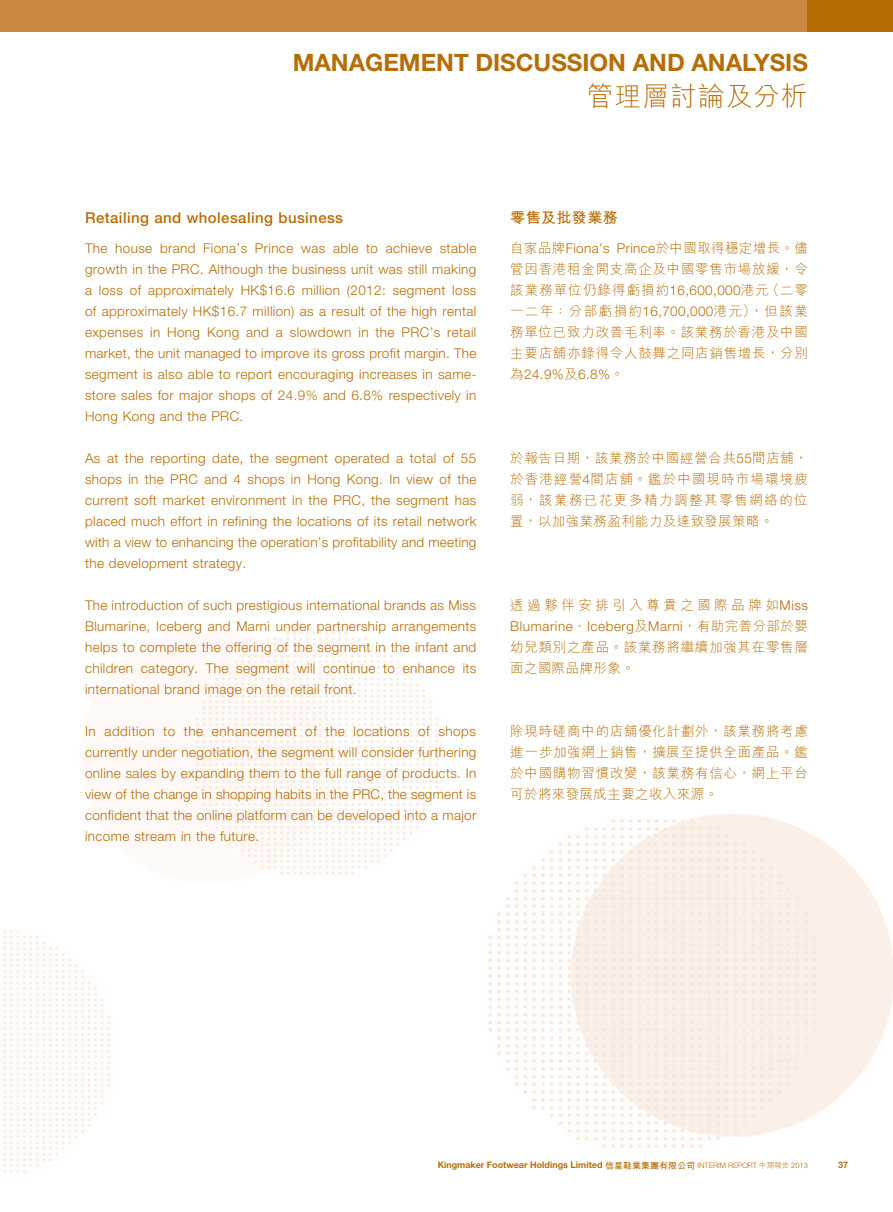
<style>
.page{position:relative;width:893px;height:1212px;background:#fff}
.page>*{position:absolute;margin:0;border:0;box-sizing:border-box;transform-origin:0 0}
.t1{font:300 27px "M Hei HK";letter-spacing:.03em;color:#b76d06}
.t2{font:700 24px "Helvetica Neue LT Std";color:#b76d06}
.t3{font:500 15px "Helvetica Neue LT Std";letter-spacing:.03em;color:#b76d06}
.t4{font:700 15px "M Hei HK";letter-spacing:.03em;color:#b76d06}
.t5{font:300 13.5px/21px "Helvetica Neue LT Std";letter-spacing:.03em;color:#b76d06;text-align:justify}
.t6{font:300 13.5px/21px "M Hei HK";letter-spacing:.055em;color:#b76d06;text-align:justify}
.t7{font:300 13.5px "M Hei HK";letter-spacing:.26em;color:#b76d06}
.t8{font:700 9px "Helvetica Neue LT Std";color:#b76d06}
.s1{font-family:"Helvetica Neue LT Std"}
.s2{font-family:"M Hei HK"}
.s3{font-weight:300;font-size:7.5px}
.s4{font-family:"M Hei HK";font-weight:300;font-size:7.5px}
</style>
<div class="page">
<img style="left:0;top:31px;width:893px;height:1142px">
<div style="left:0;top:0;width:807px;height:31px;background:#cb8842"></div>
<div style="left:807px;top:0;width:86px;height:31px;background:#b76d06"></div>
<h2 class="t2" style="left:293px;top:47px;width:517px">MANAGEMENT DISCUSSION AND ANALYSIS</h2>
<h1 class="t1" style="left:587px;top:77px;width:223px">管理層討論及分析</h1>
<p class="t3" style="left:85px;top:209px;width:260px">Retailing and wholesaling business</p>
<p class="t5" style="left:85px;top:237px;width:393px">The house brand Fiona’s Prince was able to achieve stable growth in the PRC. Although the business unit was still making a loss of approximately HK$16.6 million (2012: segment loss of approximately HK$16.7 million) as a result of the high rental expenses in Hong Kong and a slowdown in the PRC’s retail market, the unit managed to improve its gross profit margin. The segment is also able to report encouraging increases in same&shy;store sales for major shops of 24.9% and 6.8% respectively in Hong Kong and the PRC.</p>
<p class="t5" style="left:85px;top:447px;width:393px">As at the reporting date, the segment operated a total of 55 shops in the PRC and 4 shops in Hong Kong. In view of the current soft market environment in the PRC, the segment has placed much effort in refining the locations of its retail network with a view to enhancing the operation’s profitability and meeting the development strategy.</p>
<p class="t5" style="left:85px;top:594px;width:393px">The introduction of such prestigious international brands as Miss Blumarine, Iceberg and Marni under partnership arrangements helps to complete the offering of the segment in the infant and children category. The segment will continue to enhance its international brand image on the retail front.</p>
<p class="t5" style="left:85px;top:720px;width:393px">In addition to the enhancement of the locations of shops currently under negotiation, the segment will consider furthering online sales by expanding them to the full range of products. In view of the change in shopping habits in the PRC, the segment is confident that the online platform can be developed into a major income stream in the future.</p>
<p class="t4" style="left:510px;top:207px;width:109px">零售及批發業務</p>
<p class="t6" style="left:510px;top:237px;width:299px">自家品牌<span class="s1">Fiona’s Prince</span>於中國取得穩定增長。儘管因香港租金開支高企及中國零售市場放緩，令該業務單位仍錄得虧損約<span class="s1">16,600,000</span>港元（二零一二年：分部虧損約<span class="s1">16,700,000</span>港元），但該業務單位已致力改善毛利率。該業務於香港及中國主要店舖亦錄得令人鼓舞之同店銷售增長，分別</p>
<p class="t5" style="left:510px;top:363px;width:115px"><span class="s2">為</span>24.9%<span class="s2">及</span>6.8%<span class="s2">。</span></p>
<p class="t6" style="left:510px;top:447px;width:299px">於報告日期，該業務於中國經營合共<span class="s1">55</span>間店舖，於香港經營<span class="s1">4</span>間店舖。鑑於中國現時市場環境疲弱，該業務已花更多精力調整其零售網絡的位置，以加強業務盈利能力及達致發展策略。</p>
<p class="t7" style="left:510px;top:595px;width:299px">透過夥伴安排引入尊貴之國際品牌如<span class="s1">Miss</span></p>
<p class="t5" style="left:510px;top:615px;width:299px">Blumarine<span class="s2">、</span>Iceberg<span class="s2">及</span>Marni<span class="s2">，有助完善分部於嬰</span></p>
<p class="t6" style="left:510px;top:636px;width:299px">幼兒類別之產品。該業務將繼續加強其在零售層面之國際品牌形象。</p>
<p class="t6" style="left:510px;top:720px;width:299px">除現時磋商中的店舖優化計劃外，該業務將考慮進一步加強網上銷售，擴展至提供全面產品。鑑於中國購物習慣改變，該業務有信心，網上平台可於將來發展成主要之收入來源。</p>
<p class="t8" style="left:438px;top:1159px;width:372px">Kingmaker Footwear Holdings Limited <span class="s2">信星鞋業集團有限公司</span> <span class="s3">INTERIM REPORT</span> <span class="s4">中期報告</span> <span class="s3">2013</span></p>
<p class="t8" style="left:838px;top:1159px;width:12px">37</p>
</div>
